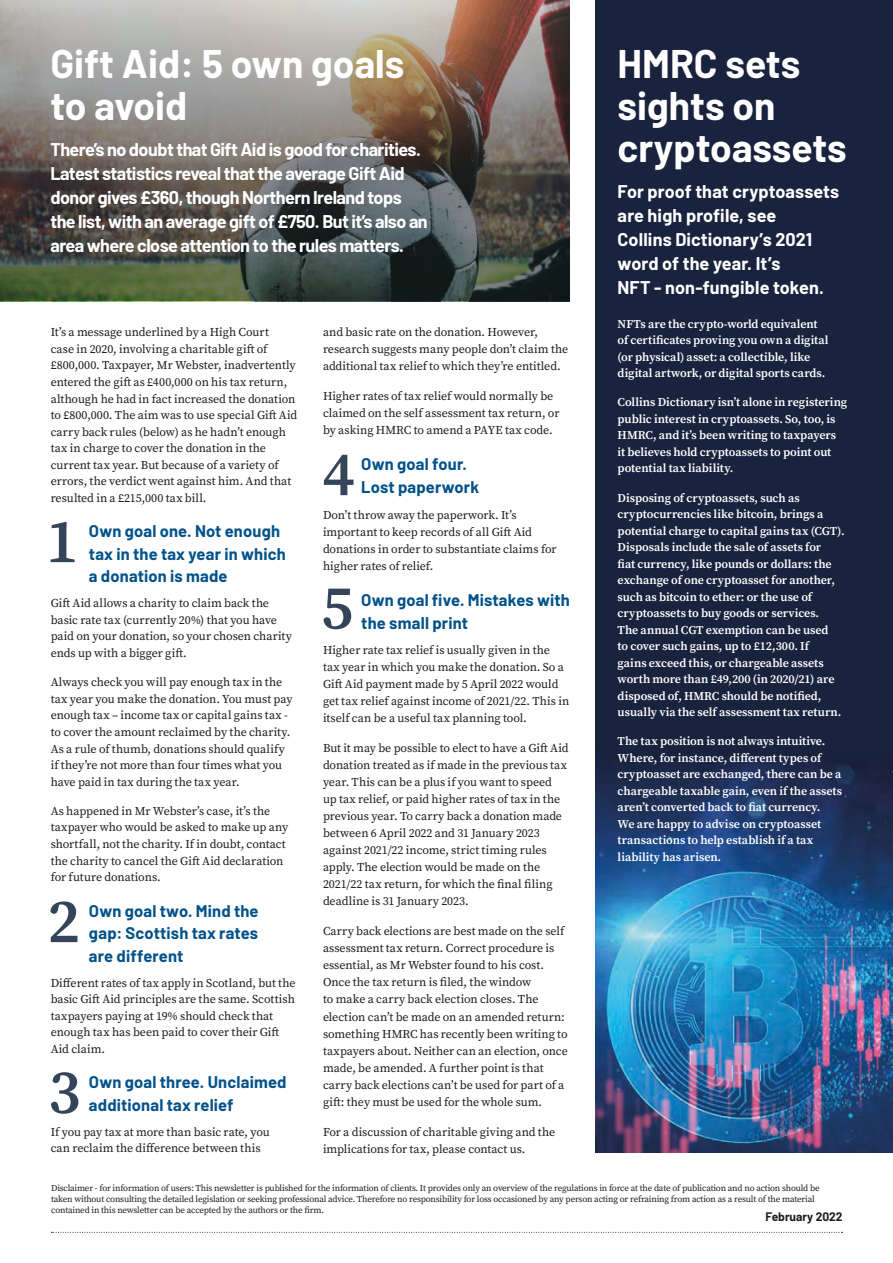
<style>
.page{position:relative;width:893px;height:1263px;background:#fff}
.page>*{position:absolute;margin:0;border:0;box-sizing:border-box;transform-origin:0 0}
.t1{font:700 39px/42px "Barlow";color:#fff}
.t2{font:700 18px/24px "Barlow";letter-spacing:-.03em;color:#fff}
.t3{font:700 18px/24px "Barlow";letter-spacing:.005em;color:#fff}
.t4{font:700 16.5px/22.5px "Barlow";letter-spacing:.01em;color:#02528a}
.t5{font:12px/17.1px "Source Serif Pro";letter-spacing:-.005em;color:#1d1d1b}
.t6{font:600 12px/16.5px "Source Serif Pro";letter-spacing:-.005em;color:#fff}
.t7{font:700 12px "Barlow";color:#1d1d1b}
.t8{font:9px/10.8px "Source Serif Pro";letter-spacing:-.02em;color:#1d1d1b}
</style>
<div class="page">
<div style="left:595px;top:0;width:298px;height:1152px;background:#19233e"></div>
<img style="left:595px;top:759px;width:298px;height:393px">
<img style="left:0;top:0;width:570px;height:301px">
<svg style="left:51px;top:1232px;width:792px;height:1px"></svg>
<svg style="left:51px;top:522px;width:24px;height:40px"></svg>
<svg style="left:50px;top:901px;width:27px;height:41px"></svg>
<svg style="left:51px;top:1072px;width:27px;height:42px"></svg>
<svg style="left:324px;top:455px;width:30px;height:40px"></svg>
<svg style="left:323px;top:589px;width:28px;height:40px"></svg>
<h1 class="t1" style="left:50px;top:40px;width:355px">Gift Aid: 5 own goals to avoid</h1>
<p class="t2" style="left:50px;top:136px;width:379px">There’s no doubt that Gift Aid is good for charities.<br>Latest statistics reveal that the average Gift Aid donor gives £360, though Northern Ireland tops the list, with an average gift of £750. But it’s also an area where close attention to the rules matters.</p>
<p class="t5" style="left:51px;top:324px;width:248px;line-height:16.5px">It’s a message underlined by a High Court<br>case in 2020, involving a charitable gift of £800,000. Taxpayer, Mr Webster, inadvertently entered the gift as £400,000 on his tax return, although he had in fact increased the donation to £800,000. The aim was to use special Gift Aid carry back rules (below) as he hadn’t enough tax in charge to cover the donation in the current tax year. But because of a variety of errors, the verdict went against him. And that resulted in a £215,000 tax bill.</p>
<h3 class="t4" style="left:89px;top:519px;width:198px">Own goal one. Not enough tax in the tax year in which a donation is made</h3>
<p class="t5" style="left:51px;top:595px;width:243px;line-height:16.5px">Gift Aid allows a charity to claim back the basic rate tax (currently 20%) that you have paid on your donation, so your chosen charity ends up with a bigger gift.</p>
<p class="t5" style="left:51px;top:674px;width:243px;line-height:16.5px">Always check you will pay enough tax in the tax year you make the donation. You must pay enough tax – income tax or capital gains tax - to cover the amount reclaimed by the charity.<br>As a rule of thumb, donations should qualify if they’re not more than four times what you have paid in tax during the tax year.</p>
<p class="t5" style="left:51px;top:803px;width:239px;line-height:16.5px">As happened in Mr Webster’s case, it’s the taxpayer who would be asked to make up any shortfall, not the charity. If in doubt, contact the charity to cancel the Gift Aid declaration for future donations.</p>
<h3 class="t4" style="left:89px;top:898px;width:171px;text-align:justify">Own goal two. Mind the gap: Scottish tax rates are different</h3>
<p class="t5" style="left:51px;top:974px;width:246px;line-height:16.5px">Different rates of tax apply in Scotland, but the basic Gift Aid principles are the same. Scottish taxpayers paying at 19% should check that enough tax has been paid to cover their Gift Aid claim.</p>
<h3 class="t4" style="left:89px;top:1070px;width:199px">Own goal three. Unclaimed additional tax relief</h3>
<p class="t5" style="left:51px;top:1123px;width:221px;line-height:16.5px">If you pay tax at more than basic rate, you can reclaim the difference between this</p>
<p class="t5" style="left:323px;top:324px;width:247px">and basic rate on the donation. However, research suggests many people don’t claim the additional tax relief to which they’re entitled.</p>
<p class="t5" style="left:323px;top:388px;width:238px">Higher rates of tax relief would normally be claimed on the self assessment tax return, or by asking HMRC to amend a PAYE tax code.</p>
<h3 class="t4" style="left:361px;top:451px;width:119px;line-height:23.1px">Own goal four.<br>Lost paperwork</h3>
<p class="t5" style="left:323px;top:506px;width:235px">Don’t throw away the paperwork. It’s important to keep records of all Gift Aid donations in order to substantiate claims for higher rates of relief.</p>
<h3 class="t4" style="left:361px;top:587px;width:210px;line-height:23.1px">Own goal five. Mistakes with the small print</h3>
<p class="t5" style="left:323px;top:642px;width:248px">Higher rate tax relief is usually given in the tax year in which you make the donation. So a Gift Aid payment made by 5 April 2022 would get tax relief against income of 2021/22. This in itself can be a useful tax planning tool.</p>
<p class="t5" style="left:323px;top:739px;width:247px">But it may be possible to elect to have a Gift Aid donation treated as if made in the previous tax year. This can be a plus if you want to speed up tax relief, or paid higher rates of tax in the previous year. To carry back a donation made between 6 April 2022 and 31 January 2023 against 2021/22 income, strict timing rules apply. The election would be made on the 2021/22 tax return, for which the final filing deadline is 31 January 2023.</p>
<p class="t5" style="left:323px;top:923px;width:246px">Carry back elections are best made on the self assessment tax return. Correct procedure is essential, as Mr Webster found to his cost.<br>Once the tax return is filed, the window<br>to make a carry back election closes. The election can’t be made on an amended return: something HMRC has recently been writing to taxpayers about. Neither can an election, once made, be amended. A further point is that carry back elections can’t be used for part of a gift: they must be used for the whole sum.</p>
<p class="t5" style="left:323px;top:1123px;width:234px">For a discussion of charitable giving and the implications for tax, please contact us.</p>
<h1 class="t1" style="left:618px;top:40px;width:231px">HMRC sets sights on cryptoassets</h1>
<h2 class="t3" style="left:618px;top:178px;width:223px">For proof that cryptoassets are high profile, see<br>Collins Dictionary’s 2021 word of the year. It’s<br>NFT - non-fungible token.</h2>
<p class="t6" style="left:618px;top:315px;width:213px">NFTs are the crypto-world equivalent of certificates proving you own a digital (or physical) asset: a collectible, like digital artwork, or digital sports cards.</p>
<p class="t6" style="left:618px;top:394px;width:231px">Collins Dictionary isn’t alone in registering public interest in cryptoassets. So, too, is HMRC, and it’s been writing to taxpayers<br>it believes hold cryptoassets to point out potential tax liability.</p>
<p class="t6" style="left:618px;top:489px;width:229px">Disposing of cryptoassets, such as cryptocurrencies like bitcoin, brings a potential charge to capital gains tax (CGT).<br>Disposals include the sale of assets for<br>fiat currency, like pounds or dollars: the exchange of one cryptoasset for another, such as bitcoin to ether: or the use of cryptoassets to buy goods or services.<br>The annual CGT exemption can be used<br>to cover such gains, up to £12,300. If<br>gains exceed this, or chargeable assets worth more than £49,200 (in 2020/21) are disposed of, HMRC should be notified, usually via the self assessment tax return.</p>
<p class="t6" style="left:618px;top:733px;width:226px">The tax position is not always intuitive.<br>Where, for instance, different types of cryptoasset are exchanged, there can be a chargeable taxable gain, even if the assets aren’t converted back to fiat currency.<br>We are happy to advise on cryptoasset transactions to help establish if a tax liability has arisen.</p>
<p class="t8" style="left:51px;top:1183px;width:770px">Disclaimer - for information of users: This newsletter is published for the information of clients. It provides only an overview of the regulations in force at the date of publication and no action should be taken without consulting the detailed legislation or seeking professional advice. Therefore no responsibility for loss occasioned by any person acting or refraining from action as a result of the material contained in this newsletter can be accepted by the authors or the firm.</p>
<p class="t7" style="left:766px;top:1208px;width:79px">February 2022</p>
</div>
